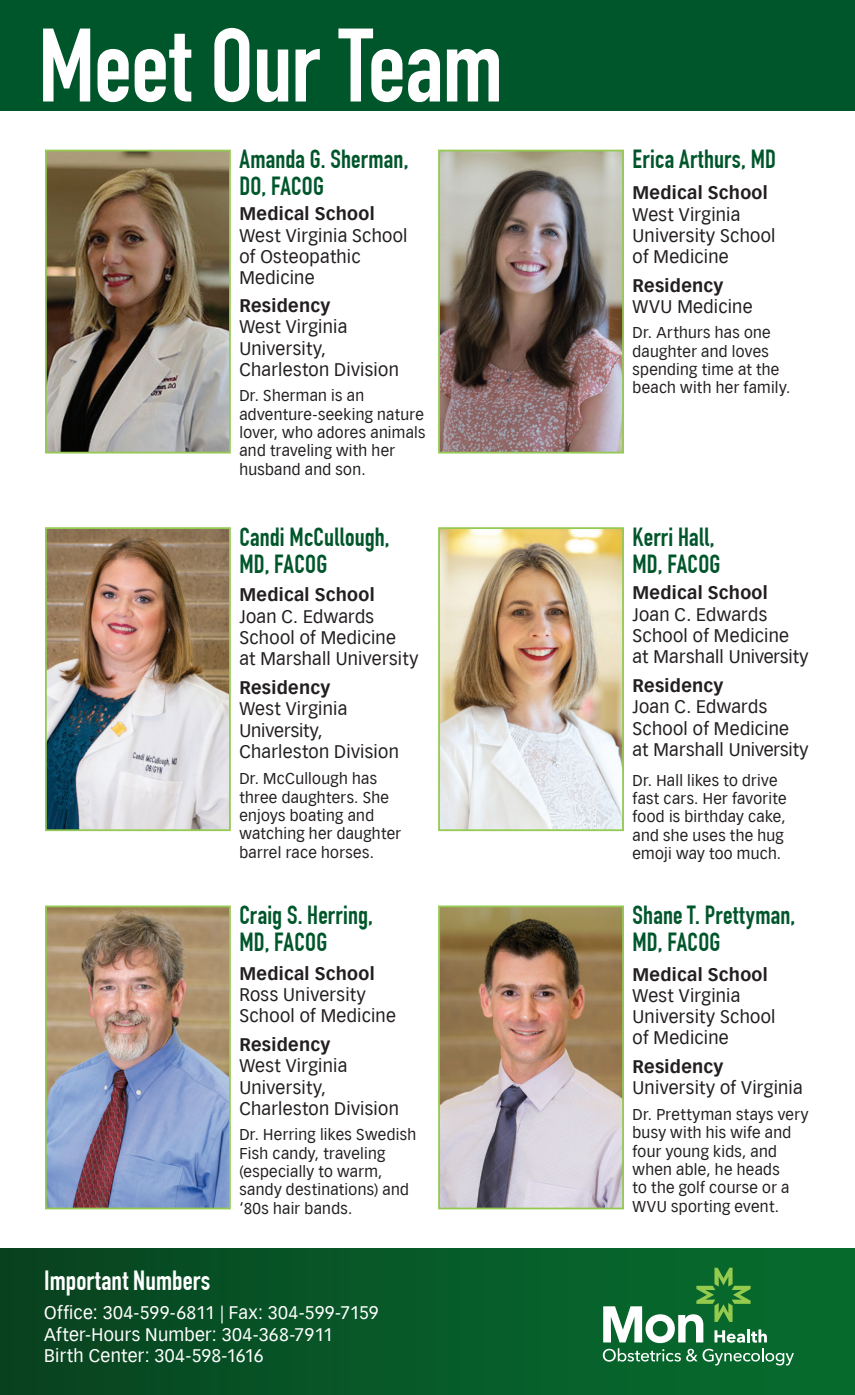
<style>
.page{position:relative;width:855px;height:1395px;background:#fff}
.page>*{position:absolute;margin:0;border:0;box-sizing:border-box;transform-origin:0 0}
.t1{font:700 102.5px "DIN Condensed";letter-spacing:-.01em;color:#fff}
.t2{font:700 27.25px "DIN Condensed";color:#fff}
.t3{font:700 25.75px/27.5px "DIN Condensed";letter-spacing:.005em;color:#00562b}
.t4{font:17.75px/21.2px "Vectora LH";letter-spacing:.015em;color:#231f20}
.t5{font:700 17.75px "Vectora LH";letter-spacing:.015em;color:#231f20}
.t6{font:17.75px/21.2px "Vectora LH";letter-spacing:.015em;color:#fff}
.t7{font:15.25px/18.2px "Vectora LH";letter-spacing:.02em;color:#231f20}
</style>
<div class="page">
<div style="left:0;top:1249px;width:855px;height:146px;background:linear-gradient(to right,#084320,#076f2f)"></div>
<div style="left:0;top:0;width:855px;height:110px;background:#00562b"></div>
<img style="left:441px;top:153px;width:180px;height:298px">
<div style="left:438px;top:150px;width:186px;height:304px;border:2px solid #94ca51"></div>
<img style="left:441px;top:909px;width:180px;height:297px">
<div style="left:438px;top:906px;width:186px;height:303px;border:2px solid #94ca51"></div>
<img style="left:441px;top:530px;width:180px;height:298px">
<div style="left:438px;top:527px;width:186px;height:304px;border:2px solid #94ca51"></div>
<img style="left:48px;top:909px;width:180px;height:297px">
<div style="left:45px;top:906px;width:186px;height:303px;border:2px solid #94ca51"></div>
<img style="left:48px;top:530px;width:180px;height:298px">
<div style="left:45px;top:527px;width:186px;height:304px;border:2px solid #94ca51"></div>
<img style="left:48px;top:153px;width:180px;height:298px">
<div style="left:45px;top:150px;width:186px;height:304px;border:2px solid #94ca51"></div>
<svg style="left:603px;top:1268px;width:191px;height:97px;background:#35834f"></svg>
<h1 class="t1" style="left:38px;top:5px;width:467px">Meet Our Team</h1>
<h3 class="t3" style="left:239px;top:145px;width:171px">Amanda G. Sherman,<br>DO, FACOG</h3>
<p class="t5" style="left:239px;top:205px;width:137px">Medical School</p>
<p class="t4" style="left:239px;top:226px;width:170px">West Virginia School of Osteopathic<br>Medicine</p>
<p class="t5" style="left:239px;top:297px;width:92px">Residency</p>
<p class="t4" style="left:239px;top:318px;width:161px">West Virginia<br>University,<br>Charleston Division</p>
<p class="t7" style="left:239px;top:388px;width:188px">Dr. Sherman is an adventure-seeking nature lover, who adores animals and traveling with her husband and son.</p>
<h3 class="t3" style="left:239px;top:523px;width:152px">Candi McCullough,<br>MD, FACOG</h3>
<p class="t5" style="left:239px;top:586px;width:137px">Medical School</p>
<p class="t4" style="left:239px;top:607px;width:181px">Joan C. Edwards<br>School of Medicine<br>at Marshall University</p>
<p class="t5" style="left:239px;top:679px;width:92px">Residency</p>
<p class="t4" style="left:239px;top:700px;width:161px">West Virginia<br>University,<br>Charleston Division</p>
<p class="t7" style="left:239px;top:771px;width:163px">Dr. McCullough has three daughters. She enjoys boating and watching her daughter barrel race horses.</p>
<h3 class="t3" style="left:239px;top:901px;width:135px">Craig S. Herring,<br>MD, FACOG</h3>
<p class="t5" style="left:239px;top:964px;width:137px">Medical School</p>
<p class="t4" style="left:239px;top:985px;width:158px">Ross University<br>School of Medicine</p>
<p class="t5" style="left:239px;top:1036px;width:92px">Residency</p>
<p class="t4" style="left:239px;top:1057px;width:161px">West Virginia<br>University,<br>Charleston Division</p>
<p class="t7" style="left:239px;top:1127px;width:178px">Dr. Herring likes Swedish<br>Fish candy, traveling (especially to warm, sandy destinations) and ‘80s hair bands.</p>
<h2 class="t2" style="left:44px;top:1264px;width:168px">Important Numbers</h2>
<p class="t6" style="left:44px;top:1304px;width:336px">Office: 304-599-6811 | Fax: 304-599-7159<br>After-Hours Number: 304-368-7911<br>Birth Center: 304-598-1616</p>
<h3 class="t3" style="left:633px;top:145px;width:145px">Erica Arthurs, MD</h3>
<p class="t5" style="left:633px;top:184px;width:137px">Medical School</p>
<p class="t4" style="left:633px;top:205px;width:145px">West Virginia<br>University School of Medicine</p>
<p class="t5" style="left:633px;top:277px;width:92px">Residency</p>
<p class="t4" style="left:633px;top:298px;width:122px">WVU Medicine</p>
<p class="t7" style="left:633px;top:325px;width:159px">Dr. Arthurs has one daughter and loves spending time at the beach with her family.</p>
<h3 class="t3" style="left:633px;top:523px;width:89px">Kerri Hall,<br>MD, FACOG</h3>
<p class="t5" style="left:633px;top:584px;width:137px">Medical School</p>
<p class="t4" style="left:633px;top:605px;width:177px">Joan C. Edwards<br>School of Medicine at Marshall University</p>
<p class="t5" style="left:633px;top:677px;width:92px">Residency</p>
<p class="t4" style="left:633px;top:698px;width:177px">Joan C. Edwards<br>School of Medicine at Marshall University</p>
<p class="t7" style="left:633px;top:772px;width:156px">Dr. Hall likes to drive fast cars. Her favorite food is birthday cake, and she uses the hug emoji way too much.</p>
<h3 class="t3" style="left:633px;top:901px;width:164px">Shane T. Prettyman,<br>MD, FACOG</h3>
<p class="t5" style="left:633px;top:965px;width:137px">Medical School</p>
<p class="t4" style="left:633px;top:986px;width:145px">West Virginia<br>University School of Medicine</p>
<p class="t5" style="left:633px;top:1057px;width:92px">Residency</p>
<p class="t4" style="left:633px;top:1078px;width:172px">University of Virginia</p>
<p class="t7" style="left:633px;top:1106px;width:178px">Dr. Prettyman stays very busy with his wife and four young kids, and when able, he heads<br>to the golf course or a<br>WVU sporting event.</p>
</div>
